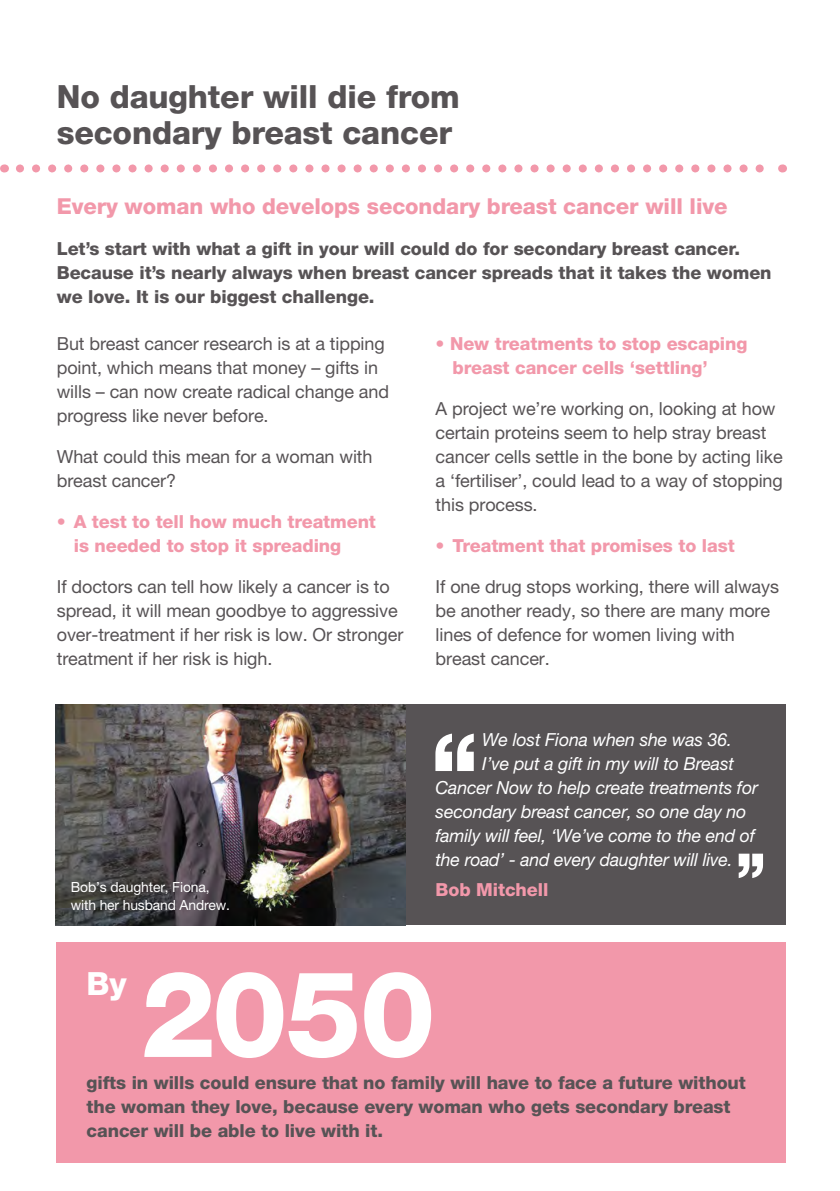
<style>
.page{position:relative;width:840px;height:1191px;background:#fff}
.page>*{position:absolute;margin:0;border:0;box-sizing:border-box;transform-origin:0 0}
.t1{font:800 120px "Helvetica Neue LT Pro";color:#fff}
.t2{font:800 32px/36px "Helvetica Neue LT Pro";letter-spacing:-.005em;color:#575355}
.t3{font:800 32px "Helvetica Neue LT Pro";color:#fff}
.t4{font:800 22px "Helvetica Neue LT Pro";letter-spacing:-.005em;color:#f298aa}
.t5{font:18px/24px "Helvetica Neue LT Pro";letter-spacing:-.005em;color:#575355}
.t6{font:800 18px/24px "Helvetica Neue LT Pro";letter-spacing:-.005em;color:#575355}
.t7{font:italic 18px "Helvetica Neue LT Pro";letter-spacing:-.01em;color:#fff}
.t8{font:800 18px/24px "Helvetica Neue LT Pro";letter-spacing:-.005em;color:#f298aa}
.t9{font:14px "Helvetica Neue LT Pro";letter-spacing:-.01em;color:#fff}
</style>
<div class="page">
<svg style="left:20px;top:164px;width:744px;height:8px"></svg>
<div style="left:405px;top:704px;width:380px;height:221px;background:#575355"></div>
<div style="left:57px;top:942px;width:728px;height:220px;background:#f298aa"></div>
<img style="left:55px;top:704px;width:350px;height:221px">
<svg style="left:435px;top:733px;width:16px;height:38px"></svg>
<svg style="left:457px;top:733px;width:16px;height:38px"></svg>
<svg style="left:738px;top:853px;width:24px;height:25px"></svg>
<h2 class="t2" style="left:57px;top:78px;width:404px">No daughter will die from secondary breast cancer</h2>
<p class="t4" style="left:57px;top:193px;width:672px">Every woman who develops secondary breast cancer will live</p>
<p class="t6" style="left:57px;top:237px;width:716px">Let’s start with what a gift in your will could do for secondary breast cancer.<br>Because it’s nearly always when breast cancer spreads that it takes the women we love. It is our biggest challenge.</p>
<p class="t5" style="left:57px;top:331px;width:334px">But breast cancer research is at a tipping point, which means that money – gifts in wills – can now create radical change and progress like never before.</p>
<p class="t5" style="left:57px;top:444px;width:317px">What could this mean for a woman with breast cancer?</p>
<p class="t8" style="left:74px;top:509px;width:303px;text-indent:-17px">• A test to tell how much treatment is needed to stop it spreading</p>
<p class="t5" style="left:57px;top:574px;width:348px">If doctors can tell how likely a cancer is to spread, it will mean goodbye to aggressive over-treatment if her risk is low. Or stronger treatment if her risk is high.</p>
<p class="t8" style="left:452px;top:331px;width:296px;text-indent:-17px">• New treatments to stop escaping breast cancer cells ‘settling’</p>
<p class="t5" style="left:435px;top:396px;width:348px">A project we’re working on, looking at how certain proteins seem to help stray breast cancer cells settle in the bone by acting like a ‘fertiliser’, could lead to a way of stopping this process.</p>
<p class="t8" style="left:435px;top:533px;width:300px">• Treatment that promises to last</p>
<p class="t5" style="left:435px;top:574px;width:345px">If one drug stops working, there will always be another ready, so there are many more lines of defence for women living with breast cancer.</p>
<p class="t7" style="left:482px;top:729px;width:251px">We lost Fiona when she was 36.</p>
<p class="t7" style="left:482px;top:753px;width:253px">I’ve put a gift in my will to Breast</p>
<p class="t7" style="left:435px;top:777px;width:324px">Cancer Now to help create treatments for</p>
<p class="t7" style="left:435px;top:801px;width:312px">secondary breast cancer, so one day no</p>
<p class="t7" style="left:435px;top:825px;width:320px">family will feel, ‘We’ve come to the end of</p>
<p class="t7" style="left:435px;top:849px;width:298px">the road’ - and every daughter will live.</p>
<p class="t9" style="left:71px;top:879px;width:140px">Bob’s daughter, Fiona,</p>
<p class="t8" style="left:435px;top:877px;width:114px">Bob Mitchell</p>
<p class="t9" style="left:71px;top:897px;width:161px">with her husband Andrew.</p>
<h2 class="t3" style="left:86px;top:964px;width:42px">By</h2>
<h1 class="t1" style="left:140px;top:942px;width:296px">2050</h1>
<p class="t6" style="left:86px;top:1070px;width:660px">gifts in wills could ensure that no family will have to face a future without the woman they love, because every woman who gets secondary breast cancer will be able to live with it.</p>
</div>
